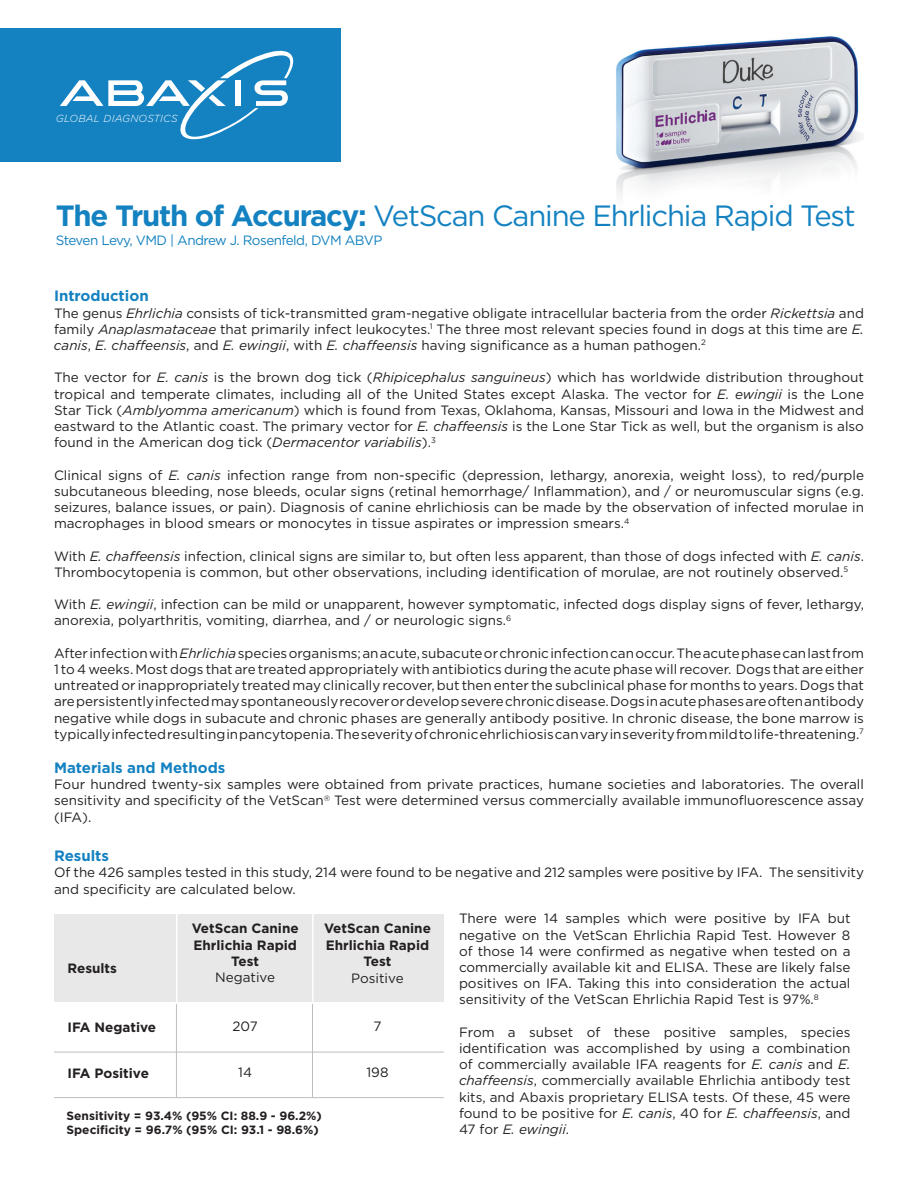
<style>
.page{position:relative;width:918px;height:1188px;background:#fff}
.page>*{position:absolute;margin:0;border:0;box-sizing:border-box;transform-origin:0 0}
.t1{font:29.25px "Gotham";letter-spacing:-.04em;color:#1482c1}
.t2{font:700 15px "Gotham";color:#1482c1}
.t3{font:13.5px/16.2px "Gotham";color:#231f20;text-align:justify}
.t4{font:700 13.5px/16.2px "Gotham";color:#231f20;text-align:center}
.t5{font:13.5px "Gotham";letter-spacing:-.04em;color:#1482c1}
.t6{font:700 12px/14.4px "Gotham";color:#231f20}
.t7{font:italic 300 10.2px "Gotham";letter-spacing:.02em;color:#fff}
.s1{font-weight:700}
.s2{font-style:italic}
</style>
<div class="page">
<img style="left:616px;top:36px;width:246px;height:160px">
<div style="left:0;top:28px;width:340px;height:134px;background:#1482c1"></div>
<svg style="left:60px;top:51px;width:233px;height:88px"></svg>
<div style="left:54px;top:914px;width:390px;height:88px;background:#e8e8e9"></div>
<hr style="left:54px;top:1052px;width:390px;height:1px;background:#bcbdbf">
<hr style="left:54px;top:1097px;width:390px;height:1px;background:#bcbdbf">
<hr style="left:176px;top:1004px;width:1px;height:93px;background:#bcbdbf">
<hr style="left:176px;top:912px;width:2px;height:91px;background:#fff">
<hr style="left:312px;top:1004px;width:1px;height:93px;background:#bcbdbf">
<hr style="left:312px;top:912px;width:2px;height:91px;background:#fff">
<p class="t7" style="left:56px;top:113px;width:123px">GLOBAL DIAGNOSTICS</p>
<h1 class="t1" style="left:56px;top:199px;width:801px"><span class="s1">The Truth of Accuracy:</span> VetScan Canine Ehrlichia Rapid Test</h1>
<p class="t5" style="left:56px;top:233px;width:328px">Steven Levy, VMD | Andrew J. Rosenfeld, DVM ABVP</p>
<p class="t2" style="left:54px;top:287px;width:96px">Introduction</p>
<p class="t3" style="left:54px;top:304px;width:812px">The genus <span class="s2">Ehrlichia</span> consists of tick-transmitted gram-negative obligate intracellular bacteria from the order <span class="s2">Rickettsia</span> and family <span class="s2">Anaplasmataceae</span> that primarily infect leukocytes.<sup>1</sup> The three most relevant species found in dogs at this time are <span class="s2">E. canis</span>, <span class="s2">E. chaffeensis</span>, and <span class="s2">E. ewingii</span>, with <span class="s2">E. chaffeensis</span> having significance as a human pathogen.<sup>2</sup></p>
<p class="t3" style="left:54px;top:369px;width:812px">The vector for <span class="s2">E. canis</span> is the brown dog tick (<span class="s2">Rhipicephalus sanguineus</span>) which has worldwide distribution throughout tropical and temperate climates, including all of the United States except Alaska. The vector for <span class="s2">E. ewingii</span> is the Lone Star Tick (<span class="s2">Amblyomma americanum</span>) which is found from Texas, Oklahoma, Kansas, Missouri and Iowa in the Midwest and eastward to the Atlantic coast. The primary vector for <span class="s2">E. chaffeensis</span> is the Lone Star Tick as well, but the organism is also found in the American dog tick (<span class="s2">Dermacentor variabilis</span>).<sup>3</sup></p>
<p class="t3" style="left:54px;top:466px;width:812px">Clinical signs of <span class="s2">E. canis</span> infection range from non-specific (depression, lethargy, anorexia, weight loss), to red/purple subcutaneous bleeding, nose bleeds, ocular signs (retinal hemorrhage/ Inflammation), and / or neuromuscular signs (e.g. seizures, balance issues, or pain). Diagnosis of canine ehrlichiosis can be made by the observation of infected morulae in macrophages in blood smears or monocytes in tissue aspirates or impression smears.<sup>4</sup></p>
<p class="t3" style="left:54px;top:547px;width:812px">With <span class="s2">E. chaffeensis</span> infection, clinical signs are similar to, but often less apparent, than those of dogs infected with <span class="s2">E. canis</span>.<br>Thrombocytopenia is common, but other observations, including identification of morulae, are not routinely observed.<sup>5</sup></p>
<p class="t3" style="left:54px;top:596px;width:811px">With <span class="s2">E. ewingii</span>, infection can be mild or unapparent, however symptomatic, infected dogs display signs of fever, lethargy, anorexia, polyarthritis, vomiting, diarrhea, and / or neurologic signs.<sup>6</sup></p>
<p class="t3" style="left:54px;top:645px;width:812px">After infection with <span class="s2">Ehrlichia</span> species organisms; an acute, subacute or chronic infection can occur. The acute phase can last from 1 to 4 weeks. Most dogs that are treated appropriately with antibiotics during the acute phase will recover. Dogs that are either untreated or inappropriately treated may clinically recover, but then enter the subclinical phase for months to years. Dogs that are persistently infected may spontaneously recover or develop severe chronic disease. Dogs in acute phases are often antibody negative while dogs in subacute and chronic phases are generally antibody positive. In chronic disease, the bone marrow is typically infected resulting in pancytopenia. The severity of chronic ehrlichiosis can vary in severity from mild to life-threatening.<sup>7</sup></p>
<p class="t2" style="left:54px;top:759px;width:173px">Materials and Methods</p>
<p class="t3" style="left:54px;top:776px;width:812px">Four hundred twenty-six samples were obtained from private practices, humane societies and laboratories. The overall sensitivity and specificity of the VetScan<sup>®</sup> Test were determined versus commercially available immunofluorescence assay (IFA).</p>
<p class="t2" style="left:54px;top:847px;width:57px">Results</p>
<p class="t3" style="left:54px;top:864px;width:812px">Of the 426 samples tested in this study, 214 were found to be negative and 212 samples were positive by IFA. The sensitivity and specificity are calculated below.</p>
<p class="t4" style="left:68px;top:959px;width:51px">Results</p>
<p class="t4" style="left:68px;top:1019px;width:90px">IFA Negative</p>
<p class="t4" style="left:68px;top:1065px;width:83px">IFA Positive</p>
<p class="t4" style="left:192px;top:920px;width:108px">VetScan Canine<br>Ehrlichia Rapid<br>Test</p>
<p class="t3" style="left:215px;top:969px;width:61px">Negative</p>
<p class="t3" style="left:233px;top:1018px;width:27px">207</p>
<p class="t3" style="left:238px;top:1064px;width:15px">14</p>
<p class="t4" style="left:324px;top:920px;width:108px">VetScan Canine<br>Ehrlichia Rapid<br>Test</p>
<p class="t3" style="left:351px;top:970px;width:54px">Positive</p>
<p class="t3" style="left:373px;top:1018px;width:10px">7</p>
<p class="t3" style="left:366px;top:1064px;width:24px">198</p>
<p class="t6" style="left:67px;top:1108px;width:257px">Sensitivity = 93.4% (95% CI: 88.9 - 96.2%)<br>Specificity = 96.7% (95% CI: 93.1 - 98.6%)</p>
<p class="t3" style="left:459px;top:910px;width:393px">There were 14 samples which were positive by IFA but negative on the VetScan Ehrlichia Rapid Test. However 8 of those 14 were confirmed as negative when tested on a commercially available kit and ELISA. These are likely false positives on IFA. Taking this into consideration the actual sensitivity of the VetScan Ehrlichia Rapid Test is 97%.<sup>8</sup></p>
<p class="t3" style="left:459px;top:1024px;width:393px">From a subset of these positive samples, species identification was accomplished by using a combination of commercially available IFA reagents for <span class="s2">E. canis</span> and <span class="s2">E. chaffeensis</span>, commercially available Ehrlichia antibody test kits, and Abaxis proprietary ELISA tests. Of these, 45 were found to be positive for <span class="s2">E. canis</span>, 40 for <span class="s2">E. chaffeensis</span>, and 47 for <span class="s2">E. ewingii</span>.</p>
</div>
